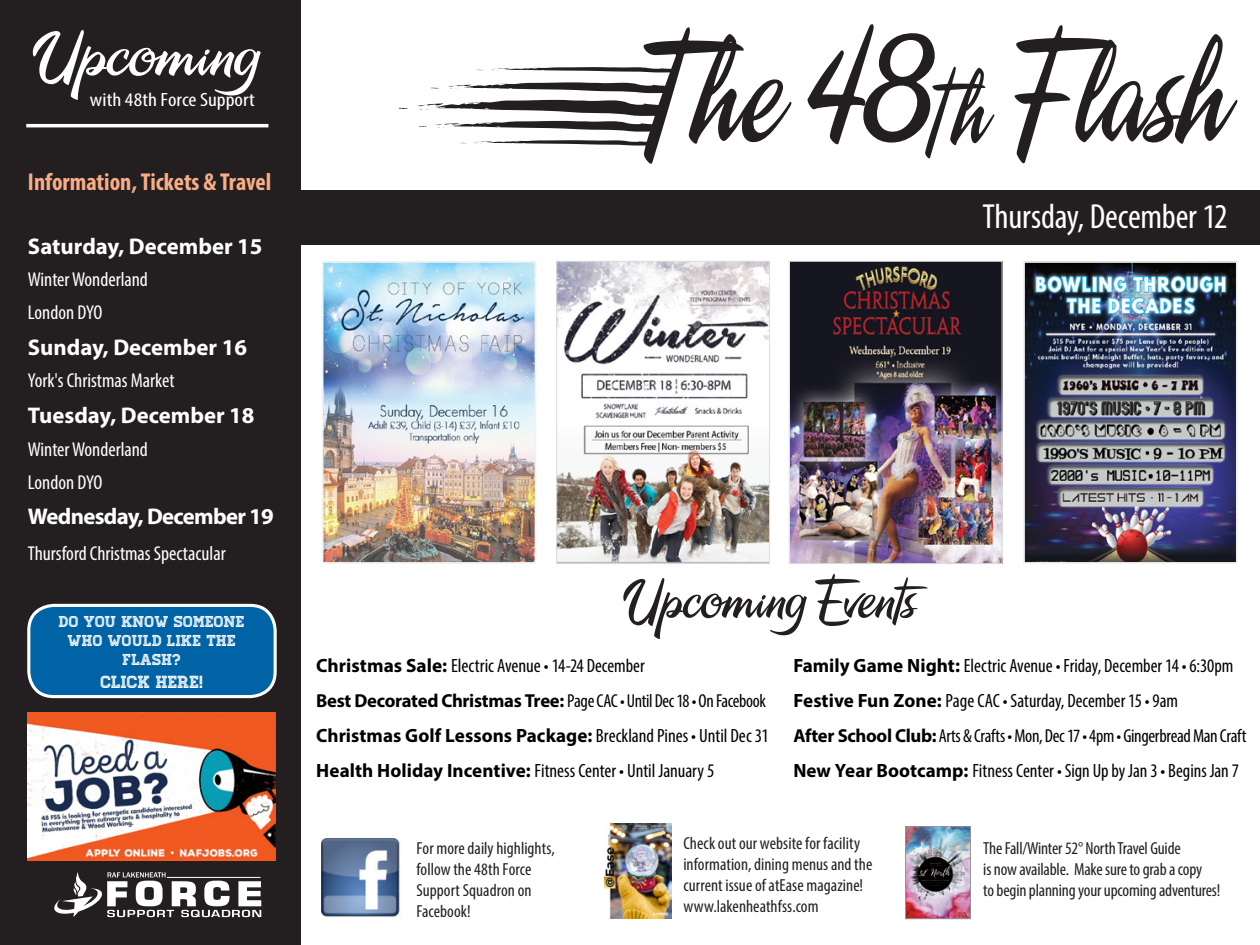
<style>
.page{position:relative;width:1260px;height:945px;background:#fff}
.page>*{position:absolute;margin:0;border:0;box-sizing:border-box;transform-origin:0 0}
.t1{font:148.75px "A&S Signwriter";letter-spacing:.015em;color:#231f20;scale:1.05 1}
.t2{font:63px "A&S Signwriter";letter-spacing:.005em;color:#fff;scale:1.39 1}
.t3{font:55.12px "A&S Signwriter";letter-spacing:.005em;color:#231f20;scale:1.28 1}
.t4{font:condensed 35px "Myriad Pro";letter-spacing:-.005em;color:#fff}
.t5{font:700 condensed 24.5px "Myriad Pro";color:#f9ad86}
.t6{font:700 22.75px "Myriad Pro";color:#fff}
.t7{font:700 22.75px "Myriad Pro";letter-spacing:-.03em;color:#fff}
.t8{font:condensed 20.12px/32.7px "Myriad Pro";color:#fff}
.t9{font:condensed 19.25px/35px "Myriad Pro";color:#000}
.t10{font:condensed 19.25px "Myriad Pro";color:#fff;scale:1.15 1}
.t11{font:condensed 18.9px "Myriad Pro";letter-spacing:-.02em;color:#000}
.t12{font:condensed 17.5px/21px "Myriad Pro";color:#231f20}
.t13{font:17.5px "Homestead Inline";letter-spacing:.01em;color:#fff}
.t14{font:15.75px/19.2px "Homestead Inline";letter-spacing:.01em;color:#fff;text-align:center}
.s1{font-size:105px}
.s2{font-weight:700;font-stretch:normal}
</style>
<div class="page">
<div style="left:0;top:0;width:300px;height:945px;background:#231f20"></div>
<hr style="left:26px;top:124px;width:242px;height:3px;background:#fff">
<img style="left:322px;top:839px;width:78px;height:78px">
<img style="left:604px;top:823px;width:68px;height:96px">
<img style="left:907px;top:829px;width:62px;height:88px">
<div style="left:905px;top:827px;width:66px;height:92px;border:1px solid #939598"></div>
<svg style="left:447px;top:82px;width:227px;height:11px"></svg>
<svg style="left:491px;top:67px;width:187px;height:5px"></svg>
<svg style="left:417px;top:100px;width:250px;height:32px"></svg>
<svg style="left:460px;top:140px;width:196px;height:6px"></svg>
<svg style="left:54px;top:872px;width:207px;height:45px"></svg>
<hr style="left:167px;top:877px;width:94px;height:1px;background:#fff">
<div style="left:298px;top:191px;width:962px;height:54px;background:#231f20"></div>
<img style="left:559px;top:263px;width:209px;height:299px">
<div style="left:557px;top:261px;width:213px;height:303px;border:1px solid #dcdddf"></div>
<img style="left:325px;top:264px;width:208px;height:297px">
<div style="left:322px;top:261px;width:214px;height:303px;border:2px solid #f1f2f3"></div>
<img style="left:28px;top:713px;width:248px;height:148px">
<img style="left:1026px;top:264px;width:209px;height:297px">
<div style="left:1023px;top:261px;width:215px;height:303px;border:2px solid #f1f2f3"></div>
<img style="left:791px;top:263px;width:209px;height:299px">
<div style="left:789px;top:261px;width:213px;height:303px;border:1px solid #dcdddf"></div>
<div style="left:29px;top:605px;width:246px;height:92px;background:#0063a6;border-radius:25px"></div>
<div style="left:27px;top:604px;width:250px;height:94px;border:3px solid #fff;border-radius:25px"></div>
<h2 class="t2" style="left:35px;top:25px;width:162px">Upcoming</h2>
<p class="t10" style="left:90px;top:88px;width:145px">with 48th Force Support</p>
<p class="t5" style="left:28px;top:167px;width:245px">Information, Tickets &amp; Travel</p>
<p class="t6" style="left:28px;top:231px;width:236px">Saturday, December 15</p>
<p class="t8" style="left:28px;top:263px;width:122px">Winter Wonderland<br>London DYO</p>
<p class="t6" style="left:28px;top:332px;width:221px">Sunday, December 16</p>
<p class="t8" style="left:28px;top:364px;width:148px">York's Christmas Market</p>
<p class="t6" style="left:28px;top:401px;width:228px">Tuesday, December 18</p>
<p class="t8" style="left:28px;top:433px;width:122px">Winter Wonderland<br>London DYO</p>
<p class="t7" style="left:28px;top:502px;width:247px">Wednesday, December 19</p>
<p class="t8" style="left:28px;top:537px;width:199px">Thursford Christmas Spectacular</p>
<p class="t14" style="left:59px;top:612px;width:187px">DO YOU KNOW SOMEONE<br>WHO WOULD LIKE THE<br>FLASH?</p>
<p class="t13" style="left:101px;top:671px;width:104px">CLICK HERE!</p>
<h1 class="t1" style="left:643px;top:21px;width:552px">The 48<span class="s1">th</span> Flash</h1>
<h3 class="t4" style="left:982px;top:195px;width:247px">Thursday, December 12</h3>
<h3 class="t3" style="left:625px;top:573px;width:245px">Upcoming Events</h3>
<p class="t9" style="left:316px;top:648px;width:330px"><span class="s2">Christmas Sale:</span> Electric Avenue • 14-24 December</p>
<p class="t11" style="left:316px;top:690px;width:451px"><span class="s2">Best Decorated Christmas Tree:</span> Page CAC • Until Dec 18 • On Facebook</p>
<p class="t9" style="left:316px;top:718px;width:454px"><span class="s2">Christmas Golf Lessons Package:</span> Breckland Pines • Until Dec 31<br><span class="s2">Health Holiday Incentive:</span> Fitness Center • Until January 5</p>
<p class="t9" style="left:793px;top:648px;width:442px"><span class="s2">Family Game Night:</span> Electric Avenue • Friday, December 14 • 6:30pm<br><span class="s2">Festive Fun Zone:</span> Page CAC • Saturday, December 15 • 9am</p>
<p class="t11" style="left:793px;top:725px;width:455px"><span class="s2">After School Club:</span> Arts &amp; Crafts • Mon, Dec 17 • 4pm • Gingerbread Man Craft</p>
<p class="t9" style="left:793px;top:753px;width:447px"><span class="s2">New Year Bootcamp:</span> Fitness Center • Sign Up by Jan 3 • Begins Jan 7</p>
<p class="t12" style="left:416px;top:837px;width:140px">For more daily highlights, follow the 48th Force<br>Support Squadron on<br>Facebook!</p>
<p class="t12" style="left:683px;top:833px;width:191px">Check out our website for facility information, dining menus and the current issue of atEase magazine! www.lakenheathfss.com</p>
<p class="t12" style="left:983px;top:837px;width:239px">The Fall/Winter 52° North Travel Guide<br>is now available. Make sure to grab a copy<br>to begin planning your upcoming adventures!</p>
</div>
